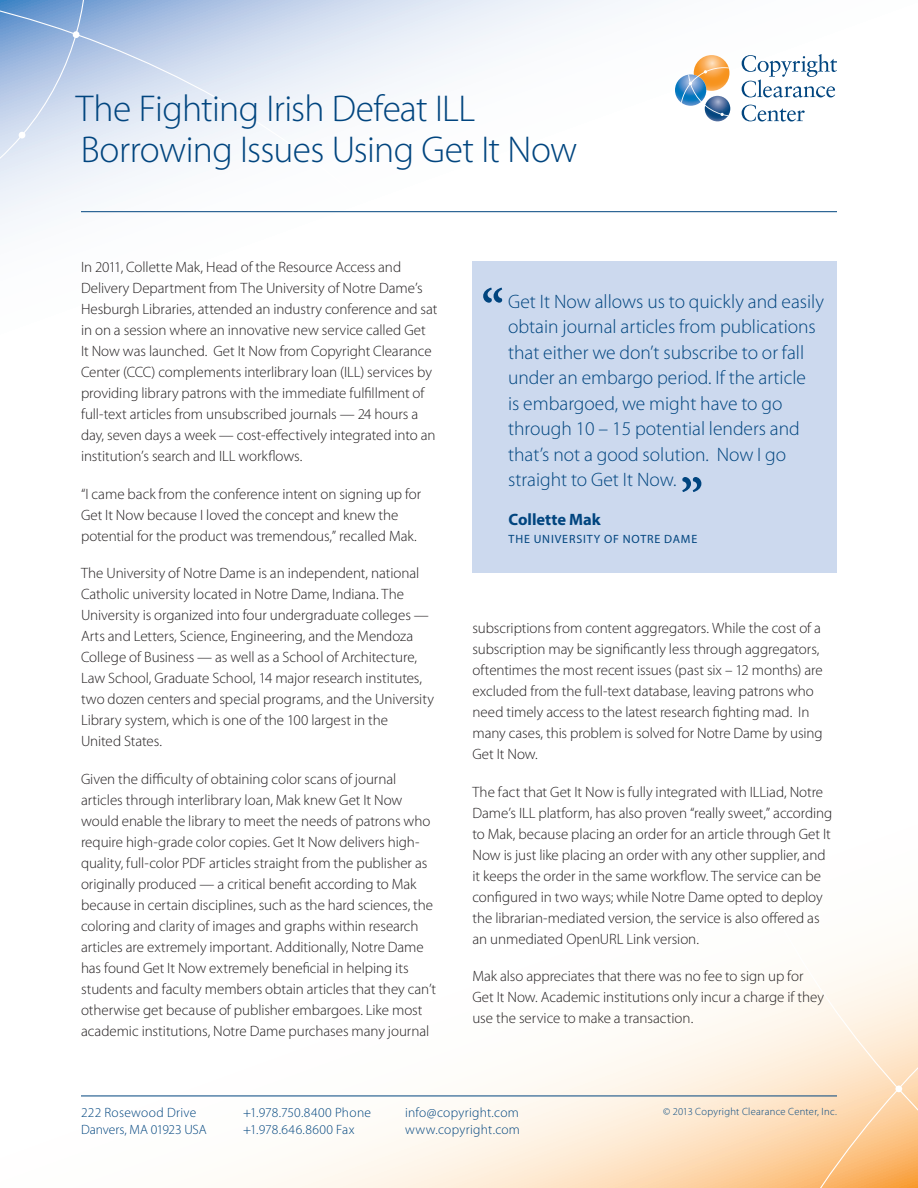
<style>
.page{position:relative;width:918px;height:1188px;background:#fff}
.page>*{position:absolute;margin:0;border:0;box-sizing:border-box;transform-origin:0 0}
._8_1_Quote{font:700 condensed 54px "Minion Pro";color:#01457f}
._0_Product_Name{font:300 37.5px/40.5px "Myriad Pro";letter-spacing:-.02em;color:#01457f}
._8_1_Quote-2{font:300 19.5px/25.5px "Myriad Pro";color:#01457f}
._8_2_Name{font:700 16.5px "Myriad Pro";color:#01457f}
._3_0_Text{font:300 15px/21px "Myriad Pro";letter-spacing:-.005em;color:#231f20}
.t1{font:300 13.5px "Myriad Pro";letter-spacing:.02em;color:#01457f}
.t2{font:300 13.5px "Myriad Pro";letter-spacing:-.005em;color:#01457f}
._8_3_Title{font:12px "Myriad Pro";letter-spacing:.07em;color:#01457f}
.t3{font:300 10.5px "Myriad Pro";letter-spacing:.025em;color:#01457f}
</style>
<div class="page">
<svg style="left:81px;top:1017px;width:639px;height:171px"></svg>
<svg style="left:720px;top:945px;width:198px;height:243px"></svg>
<div style="left:895px;top:1085px;width:7px;height:7px;background:#fff;border-radius:50%"></div>
<svg style="left:0;top:0;width:473px;height:225px"></svg>
<svg style="left:72px;top:31px;width:8px;height:8px"></svg>
<svg style="left:18px;top:131px;width:8px;height:8px"></svg>
<hr style="left:81px;top:211px;width:756px;height:1px;background:#01457f">
<svg style="left:705px;top:96px;width:25px;height:25px"></svg>
<svg style="left:675px;top:74px;width:31px;height:32px"></svg>
<svg style="left:681px;top:55px;width:48px;height:61px"></svg>
<svg style="left:742px;top:105px;width:63px;height:17px"></svg>
<svg style="left:742px;top:54px;width:95px;height:43px"></svg>
<hr style="left:81px;top:1096px;width:756px;height:1px;background:#01457f">
<div style="left:472px;top:261px;width:365px;height:311px;background:#ccd9ee"></div>
<p class="_0_Product_Name" style="left:76px;top:89px;width:503px">The Fighting Irish Defeat ILL<br>Borrowing Issues Using Get It Now</p>
<p class="_3_0_Text" style="left:81px;top:257px;width:358px">In 2011, Collette Mak, Head of the Resource Access and Delivery Department from The University of Notre Dame’s Hesburgh Libraries, attended an industry conference and sat in on a session where an innovative new service called Get<br>It Now was launched. Get It Now from Copyright Clearance Center (CCC) complements interlibrary loan (ILL) services by providing library patrons with the immediate fulfillment of full-text articles from unsubscribed journals — 24 hours a day, seven days a week — cost-effectively integrated into an institution’s search and ILL workflows.</p>
<p class="_3_0_Text" style="left:81px;top:484px;width:342px">“I came back from the conference intent on signing up for<br>Get It Now because I loved the concept and knew the potential for the product was tremendous,” recalled Mak.</p>
<p class="_3_0_Text" style="left:81px;top:563px;width:355px">The University of Notre Dame is an independent, national Catholic university located in Notre Dame, Indiana. The University is organized into four undergraduate colleges — Arts and Letters, Science, Engineering, and the Mendoza College of Business — as well as a School of Architecture, Law School, Graduate School, 14 major research institutes, two dozen centers and special programs, and the University Library system, which is one of the 100 largest in the<br>United States.</p>
<p class="_3_0_Text" style="left:81px;top:769px;width:357px">Given the difficulty of obtaining color scans of journal articles through interlibrary loan, Mak knew Get It Now would enable the library to meet the needs of patrons who require high-grade color copies. Get It Now delivers high&shy;quality, full-color PDF articles straight from the publisher as originally produced — a critical benefit according to Mak because in certain disciplines, such as the hard sciences, the coloring and clarity of images and graphs within research articles are extremely important. Additionally, Notre Dame has found Get It Now extremely beneficial in helping its students and faculty members obtain articles that they can’t otherwise get because of publisher embargoes. Like most academic institutions, Notre Dame purchases many journal</p>
<p class="_8_1_Quote" style="left:482px;top:271px;width:24px">“</p>
<p class="_8_1_Quote-2" style="left:508px;top:289px;width:317px">Get It Now allows us to quickly and easily obtain journal articles from publications that either we don’t subscribe to or fall under an embargo period. If the article<br>is embargoed, we might have to go through 10 – 15 potential lenders and that’s not a good solution. Now I go straight to Get It Now.</p>
<p class="_8_2_Name" style="left:508px;top:510px;width:94px">Collette Mak</p>
<p class="_8_1_Quote" style="left:681px;top:460px;width:24px">”</p>
<p class="_8_3_Title" style="left:509px;top:533px;width:190px">THE UNIVERSITY OF NOTRE DAME</p>
<p class="_3_0_Text" style="left:472px;top:618px;width:352px">subscriptions from content aggregators. While the cost of a subscription may be significantly less through aggregators, oftentimes the most recent issues (past six – 12 months) are excluded from the full-text database, leaving patrons who need timely access to the latest research fighting mad. In many cases, this problem is solved for Notre Dame by using Get It Now.</p>
<p class="_3_0_Text" style="left:472px;top:781px;width:361px">The fact that Get It Now is fully integrated with ILLiad, Notre Dame’s ILL platform, has also proven “really sweet,” according to Mak, because placing an order for an article through Get It Now is just like placing an order with any other supplier, and it keeps the order in the same workflow. The service can be configured in two ways; while Notre Dame opted to deploy the librarian-mediated version, the service is also offered as an unmediated OpenURL Link version.</p>
<p class="_3_0_Text" style="left:472px;top:966px;width:353px">Mak also appreciates that there was no fee to sign up for<br>Get It Now. Academic institutions only incur a charge if they use the service to make a transaction.</p>
<p class="t1" style="left:81px;top:1105px;width:117px">222 Rosewood Drive</p>
<p class="t2" style="left:81px;top:1122px;width:127px">Danvers, MA 01923 USA</p>
<p class="t1" style="left:243px;top:1105px;width:130px">+1.978.750.8400 Phone</p>
<p class="t1" style="left:243px;top:1122px;width:113px">+1.978.646.8600 Fax</p>
<p class="t1" style="left:405px;top:1105px;width:115px">info@copyright.com</p>
<p class="t1" style="left:405px;top:1122px;width:117px">www.copyright.com</p>
<p class="t3" style="left:663px;top:1106px;width:175px">© 2013 Copyright Clearance Center, Inc.</p>
</div>
